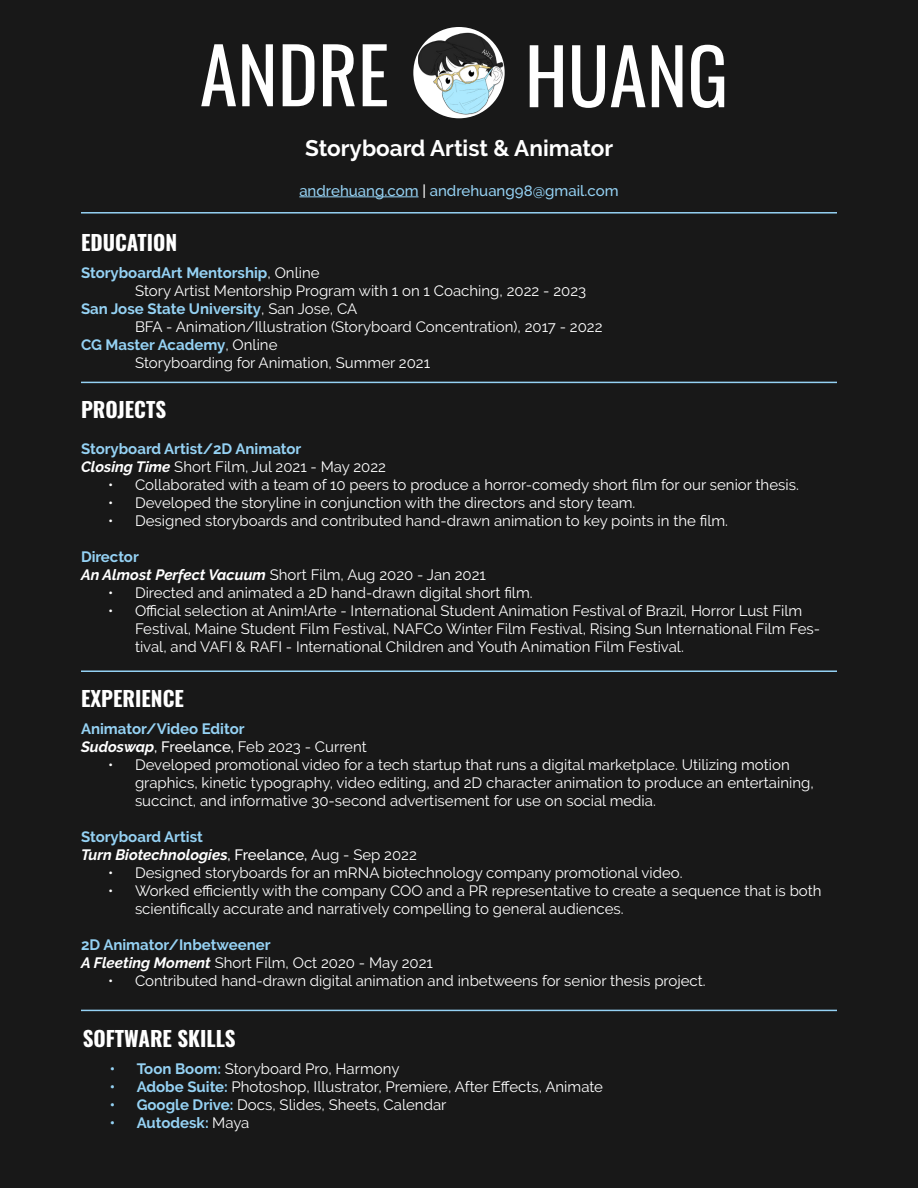
<style>
.page{position:relative;width:918px;height:1188px;background:#181818}
.page>*{position:absolute;margin:0;border:0;box-sizing:border-box;transform-origin:0 0}
.t1{font:700 22.5px "Raleway";color:#fff}
.t2{font:700 21px "Oswald";color:#fff}
.t3{font:15px/18px "Raleway";color:#fff}
.t4{font:700 15px "Raleway";color:#95d2f4}
.t5{font:italic 700 15px "Raleway";color:#fff}
.t6{font:500 15px "Raleway";color:#95d2f4}
.s1{color:#fff}
.s2{font-weight:400;color:#fff}
.s3{font-weight:700;font-style:italic}
.s4{font-weight:500}
.s5{font-weight:500;font-style:normal}
.s6{font-weight:400;font-style:normal}
.s7{font-weight:700;color:#95d2f4}
</style>
<div class="page">
<svg style="left:201px;top:44px;width:186px;height:62px"></svg>
<svg style="left:530px;top:45px;width:194px;height:63px"></svg>
<hr style="left:299px;top:196px;width:120px;height:1px;background:#95d2f4">
<hr style="left:81px;top:212px;width:756px;height:2px;background:#95d2f4">
<div style="left:413px;top:27px;width:92px;height:91px;background:#fff;border-radius:50%"></div>
<img style="left:418px;top:32px;width:85px;height:87px">
<hr style="left:81px;top:382px;width:756px;height:1px;background:#95d2f4">
<hr style="left:81px;top:670px;width:756px;height:2px;background:#95d2f4">
<hr style="left:81px;top:1010px;width:756px;height:1px;background:#95d2f4">
<p class="t1" style="left:305px;top:136px;width:309px">Storyboard Artist &amp; Animator</p>
<p class="t6" style="left:299px;top:182px;width:321px">andrehuang.com <span class="s1">|</span> andrehuang98@gmail.com</p>
<p class="t2" style="left:81px;top:231px;width:98px">EDUCATION</p>
<p class="t4" style="left:81px;top:264px;width:240px">StoryboardArt Mentorship<span class="s2">, Online</span></p>
<p class="t3" style="left:135px;top:281px;width:453px">Story Artist Mentorship Program with 1 on 1 Coaching, 2022 - 2023</p>
<p class="t4" style="left:81px;top:300px;width:278px">San Jose State University<span class="s2">, San Jose, CA</span></p>
<p class="t3" style="left:135px;top:317px;width:469px">BFA - Animation/Illustration (Storyboard Concentration), 2017 - 2022</p>
<p class="t4" style="left:81px;top:336px;width:198px">CG Master Academy<span class="s2">, Online</span></p>
<p class="t3" style="left:135px;top:353px;width:297px">Storyboarding for Animation, Summer 2021</p>
<p class="t2" style="left:81px;top:399px;width:87px">PROJECTS</p>
<p class="t4" style="left:81px;top:441px;width:222px">Storyboard Artist/2D Animator</p>
<p class="t3" style="left:81px;top:458px;width:306px"><span class="s3">Closing Time</span> Short Film, Jul 2021 - May 2022</p>
<p class="t3" style="left:108px;top:476px;width:692px">• Collaborated with a team of 10 peers to produce a horror-comedy short film for our senior thesis.</p>
<p class="t3" style="left:108px;top:494px;width:529px">• Developed the storyline in conjunction with the directors and story team.</p>
<p class="t3" style="left:108px;top:512px;width:622px">• Designed storyboards and contributed hand-drawn animation to key points in the film.</p>
<p class="t4" style="left:81px;top:549px;width:59px">Director</p>
<p class="t3" style="left:81px;top:566px;width:407px"><span class="s3">An Almost Perfect Vacuum</span> Short Film, Aug 2020 - Jan 2021</p>
<p class="t3" style="left:108px;top:584px;width:426px">• Directed and animated a 2D hand-drawn digital short film.</p>
<p class="t3" style="left:135px;top:602px;width:687px;text-indent:-27px">• Official selection at Anim!Arte - International Student Animation Festival of Brazil, Horror Lust Film<br>Festival, Maine Student Film Festival, NAFCo Winter Film Festival, Rising Sun International Film Fes&shy;tival, and VAFI &amp; RAFI - International Children and Youth Animation Film Festival.</p>
<p class="t2" style="left:81px;top:688px;width:104px">EXPERIENCE</p>
<p class="t4" style="left:81px;top:720px;width:165px">Animator/Video Editor</p>
<p class="t3" style="left:81px;top:738px;width:287px"><span class="s3">Sudoswap</span><span class="s4">, Freelance,</span> Feb 2023 - Current</p>
<p class="t3" style="left:135px;top:756px;width:680px;text-indent:-27px">• Developed promotional video for a tech startup that runs a digital marketplace. Utilizing motion graphics, kinetic typography, video editing, and 2D character animation to produce an entertaining, succinct, and informative 30-second advertisement for use on social media.</p>
<p class="t4" style="left:81px;top:828px;width:123px">Storyboard Artist</p>
<p class="t5" style="left:81px;top:846px;width:337px">Turn Biotechnologies<span class="s5">, Freelance,</span> <span class="s6">Aug - Sep 2022</span></p>
<p class="t3" style="left:108px;top:864px;width:576px">• Designed storyboards for an mRNA biotechnology company promotional video.</p>
<p class="t3" style="left:135px;top:882px;width:688px;text-indent:-27px">• Worked efficiently with the company COO and a PR representative to create a sequence that is both scientifically accurate and narratively compelling to general audiences.</p>
<p class="t4" style="left:81px;top:936px;width:191px">2D Animator/Inbetweener</p>
<p class="t3" style="left:81px;top:954px;width:353px"><span class="s3">A Fleeting Moment</span> Short Film, Oct 2020 - May 2021</p>
<p class="t3" style="left:108px;top:972px;width:599px">• Contributed hand-drawn digital animation and inbetweens for senior thesis project.</p>
<p class="t2" style="left:83px;top:1027px;width:154px">SOFTWARE SKILLS</p>
<p class="t3" style="left:110px;top:1059px;width:291px"><span class="s7">• Toon Boom:</span> Storyboard Pro, Harmony</p>
<p class="t3" style="left:110px;top:1077px;width:495px"><span class="s7">• Adobe Suite:</span> Photoshop, Illustrator, Premiere, After Effects, Animate</p>
<p class="t3" style="left:110px;top:1095px;width:338px"><span class="s7">• Google Drive:</span> Docs, Slides, Sheets, Calendar</p>
<p class="t4" style="left:110px;top:1114px;width:141px">• Autodesk: <span class="s2">Maya</span></p>
</div>
